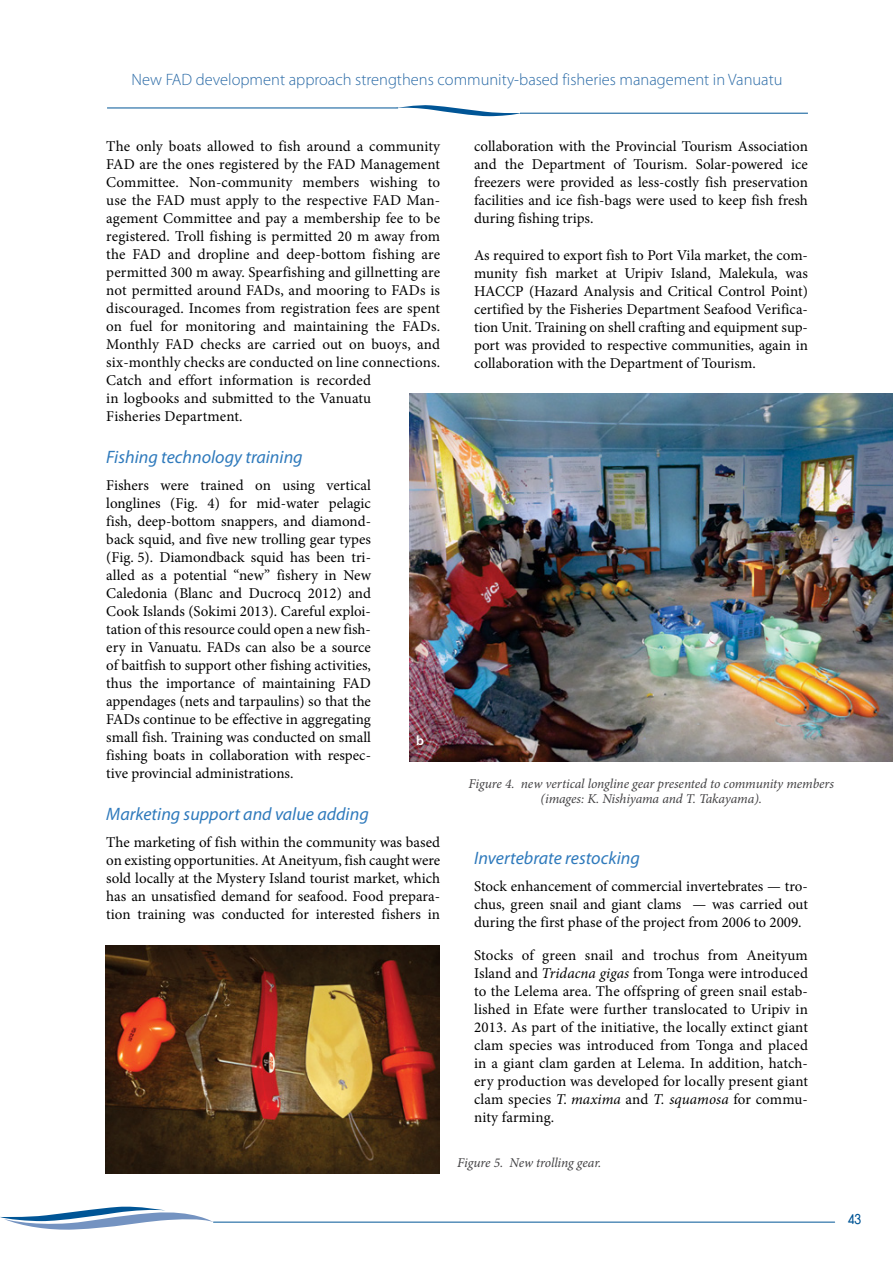
<style>
.page{position:relative;width:893px;height:1263px;background:#fff}
.page>*{position:absolute;margin:0;border:0;box-sizing:border-box;transform-origin:0 0}
.t1{font:italic 18px "Myriad Pro";color:#2f7abc}
.t2{font:300 16.5px "Myriad Pro";color:#2a6aa6}
.t3{font:15px/18px "Minion Pro";letter-spacing:.005em;color:#000;text-align:justify}
.t4{font:15px "Duepuntozero";color:#005596}
.t5{font:italic 13.5px/15px "Minion Pro";letter-spacing:-.01em;color:#414042;text-align:center}
.t6{font:600 13.5px "Myriad Pro";color:#fff}
.s1{font-style:italic}
</style>
<div class="page">
<svg style="left:0;top:1206px;width:214px;height:24px"></svg>
<hr style="left:520px;top:113px;width:288px;height:1px;background:#005596">
<hr style="left:107px;top:108px;width:291px;height:1px;background:#005596">
<svg style="left:395px;top:105px;width:126px;height:11px"></svg>
<hr style="left:214px;top:1222px;width:621px;height:1px;background:#005596">
<img style="left:106px;top:945px;width:333px;height:228px">
<img style="left:409px;top:394px;width:484px;height:367px">
<p class="t2" style="left:132px;top:69px;width:653px">New FAD development approach strengthens community-based fisheries management in Vanuatu</p>
<p class="t3" style="left:106px;top:137px;width:335px;text-align:left">The only boats allowed to fish around a community FAD are the ones registered by the FAD Management Committee. Non-community members wishing to use the FAD must apply to the respective FAD Man&shy;agement Committee and pay a membership fee to be registered. Troll fishing is permitted 20 m away from the FAD and dropline and deep-bottom fishing are permitted 300 m away. Spearfishing and gillnetting are not permitted around FADs, and mooring to FADs is discouraged. Incomes from registration fees are spent on fuel for monitoring and maintaining the FADs.<br>Monthly FAD checks are carried out on buoys, and six-monthly checks are conducted on line connections.<br>Catch and effort information is recorded<br>in logbooks and submitted to the Vanuatu<br>Fisheries Department.</p>
<p class="t1" style="left:106px;top:446px;width:198px">Fishing technology training</p>
<p class="t3" style="left:106px;top:476px;width:266px">Fishers were trained on using vertical longlines (Fig. 4) for mid-water pelagic fish, deep-bottom snappers, and diamond&shy;back squid, and five new trolling gear types (Fig. 5). Diamondback squid has been tri&shy;alled as a potential “new” fishery in New Caledonia (Blanc and Ducrocq 2012) and Cook Islands (Sokimi 2013). Careful exploi&shy;tation of this resource could open a new fish&shy;ery in Vanuatu. FADs can also be a source of baitfish to support other fishing activities, thus the importance of maintaining FAD appendages (nets and tarpaulins) so that the FADs continue to be effective in aggregating small fish. Training was conducted on small fishing boats in collaboration with respec&shy;tive provincial administrations.</p>
<p class="t1" style="left:106px;top:803px;width:264px">Marketing support and value adding</p>
<p class="t3" style="left:106px;top:833px;width:335px">The marketing of fish within the community was based on existing opportunities. At Aneityum, fish caught were sold locally at the Mystery Island tourist market, which has an unsatisfied demand for seafood. Food prepara&shy;tion training was conducted for interested fishers in</p>
<p class="t6" style="left:416px;top:732px;width:9px">b</p>
<p class="t3" style="left:474px;top:137px;width:335px">collaboration with the Provincial Tourism Association and the Department of Tourism. Solar-powered ice freezers were provided as less-costly fish preservation facilities and ice fish-bags were used to keep fish fresh during fishing trips.</p>
<p class="t3" style="left:474px;top:246px;width:335px">As required to export fish to Port Vila market, the com&shy;munity fish market at Uripiv Island, Malekula, was HACCP (Hazard Analysis and Critical Control Point) certified by the Fisheries Department Seafood Verifica&shy;tion Unit. Training on shell crafting and equipment sup&shy;port was provided to respective communities, again in collaboration with the Department of Tourism.</p>
<p class="t5" style="left:469px;top:776px;width:367px">Figure 4. new vertical longline gear presented to community members (images: K. Nishiyama and T. Takayama).</p>
<p class="t1" style="left:474px;top:847px;width:167px">Invertebrate restocking</p>
<p class="t3" style="left:474px;top:877px;width:335px">Stock enhancement of commercial invertebrates — tro&shy;chus, green snail and giant clams — was carried out during the first phase of the project from 2006 to 2009.</p>
<p class="t3" style="left:474px;top:946px;width:335px">Stocks of green snail and trochus from Aneityum Island and <span class="s1">Tridacna gigas</span> from Tonga were introduced to the Lelema area. The offspring of green snail estab&shy;lished in Efate were further translocated to Uripiv in 2013. As part of the initiative, the locally extinct giant clam species was introduced from Tonga and placed in a giant clam garden at Lelema. In addition, hatch&shy;ery production was developed for locally present giant clam species <span class="s1">T. maxima</span> and <span class="s1">T. squamosa</span> for commu&shy;nity farming.</p>
<p class="t5" style="left:457px;top:1155px;width:146px">Figure 5. New trolling gear.</p>
<p class="t4" style="left:848px;top:1211px;width:15px">43</p>
</div>
